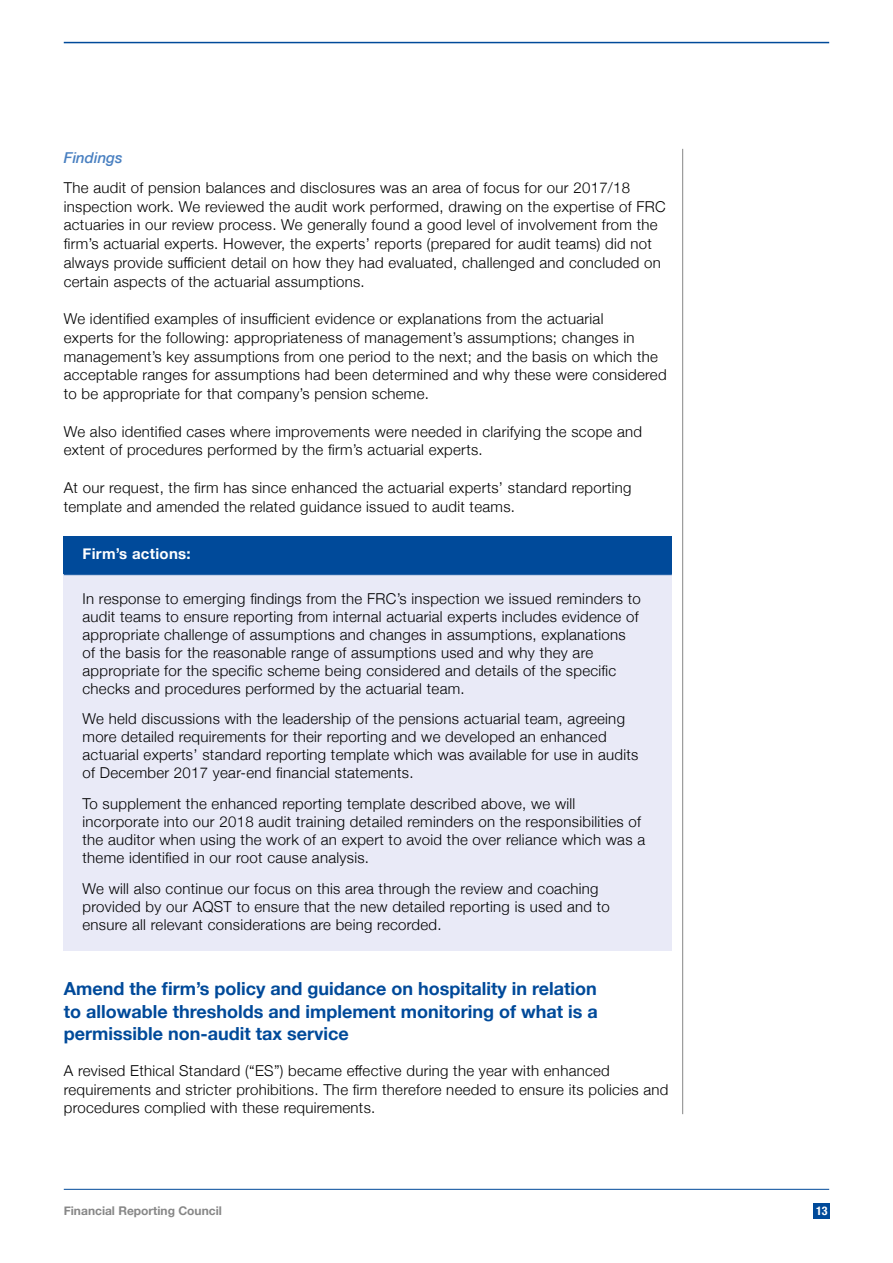
<style>
.page{position:relative;width:893px;height:1263px;background:#fff}
.page>*{position:absolute;margin:0;border:0;box-sizing:border-box;transform-origin:0 0}
.t1{font:700 18px/22.5px "Helvetica Neue";color:#004a9a;text-align:justify}
.t2{font:300 15px/18.8px "Helvetica Neue";letter-spacing:.02em;color:#000}
.t3{font:700 15px "Helvetica Neue";letter-spacing:.02em;color:#fff}
.t4{font:italic 500 15px "Helvetica Neue";color:#4980c1}
.t5{font:700 12px "Helvetica Neue";color:#878787}
.t6{font:700 condensed 12px "Helvetica Neue";color:#fff}
</style>
<div class="page">
<div style="left:814px;top:1203px;width:16px;height:15px;background:#004a9a"></div>
<hr style="left:64px;top:42px;width:765px;height:1px;background:#004a9a">
<hr style="left:682px;top:149px;width:1px;height:965px;background:#878787">
<hr style="left:64px;top:1189px;width:765px;height:1px;background:#004a9a">
<div style="left:64px;top:536px;width:608px;height:39px;background:#004a9a"></div>
<div style="left:64px;top:575px;width:608px;height:376px;background:#e9eaf7"></div>
<p class="t4" style="left:64px;top:145px;width:60px">Findings</p>
<p class="t2" style="left:64px;top:177px;width:603px">The audit of pension balances and disclosures was an area of focus for our 2017/18 inspection work. We reviewed the audit work performed, drawing on the expertise of FRC actuaries in our review process. We generally found a good level of involvement from the firm’s actuarial experts. However, the experts’ reports (prepared for audit teams) did not always provide sufficient detail on how they had evaluated, challenged and concluded on certain aspects of the actuarial assumptions.</p>
<p class="t2" style="left:64px;top:308px;width:604px">We identified examples of insufficient evidence or explanations from the actuarial<br>experts for the following: appropriateness of management’s assumptions; changes in management’s key assumptions from one period to the next; and the basis on which the acceptable ranges for assumptions had been determined and why these were considered to be appropriate for that company’s pension scheme.</p>
<p class="t2" style="left:64px;top:421px;width:580px">We also identified cases where improvements were needed in clarifying the scope and extent of procedures performed by the firm’s actuarial experts.</p>
<p class="t2" style="left:64px;top:477px;width:569px">At our request, the firm has since enhanced the actuarial experts’ standard reporting template and amended the related guidance issued to audit teams.</p>
<p class="t3" style="left:83px;top:542px;width:110px">Firm’s actions:</p>
<p class="t2" style="left:83px;top:588px;width:560px;line-height:18px">In response to emerging findings from the FRC’s inspection we issued reminders to audit teams to ensure reporting from internal actuarial experts includes evidence of appropriate challenge of assumptions and changes in assumptions, explanations of the basis for the reasonable range of assumptions used and why they are appropriate for the specific scheme being considered and details of the specific checks and procedures performed by the actuarial team.</p>
<p class="t2" style="left:83px;top:709px;width:557px;line-height:18px">We held discussions with the leadership of the pensions actuarial team, agreeing more detailed requirements for their reporting and we developed an enhanced actuarial experts’ standard reporting template which was available for use in audits of December 2017 year-end financial statements.</p>
<p class="t2" style="left:83px;top:794px;width:564px;line-height:18px">To supplement the enhanced reporting template described above, we will incorporate into our 2018 audit training detailed reminders on the responsibilities of the auditor when using the work of an expert to avoid the over reliance which was a theme identified in our root cause analysis.</p>
<p class="t2" style="left:83px;top:878px;width:529px;line-height:18px">We will also continue our focus on this area through the review and coaching provided by our AQST to ensure that the new detailed reporting is used and to ensure all relevant considerations are being recorded.</p>
<p class="t1" style="left:64px;top:978px;width:536px">Amend the firm’s policy and guidance on hospitality in relation to allowable thresholds and implement monitoring of what is a permissible non-audit tax service</p>
<p class="t2" style="left:64px;top:1060px;width:606px">A revised Ethical Standard (“ES”) became effective during the year with enhanced requirements and stricter prohibitions. The firm therefore needed to ensure its policies and procedures complied with these requirements.</p>
<p class="t5" style="left:64px;top:1201px;width:160px">Financial Reporting Council</p>
<p class="t6" style="left:816px;top:1201px;width:13px">13</p>
</div>
